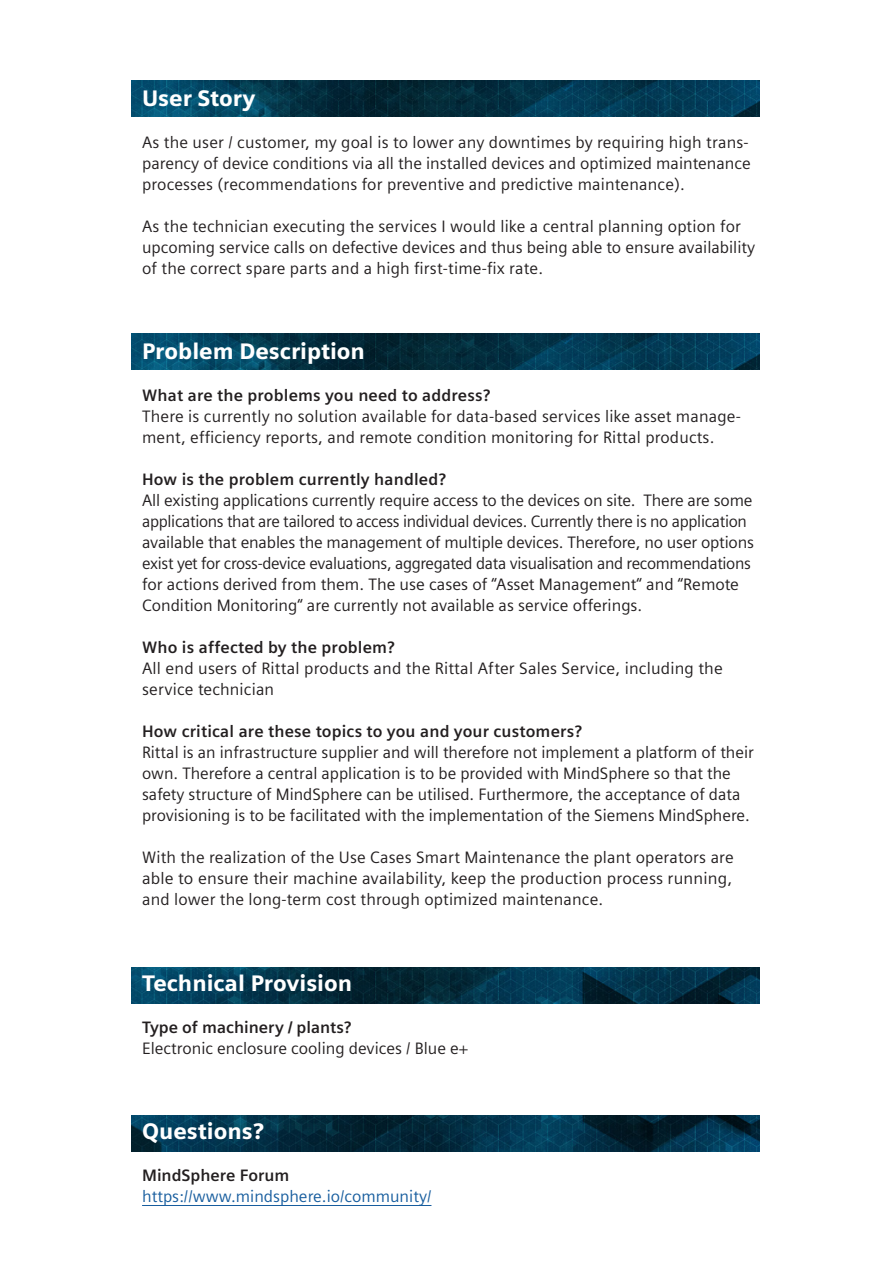
<style>
.page{position:relative;width:893px;height:1263px;background:#fff}
.page>*{position:absolute;margin:0;border:0;box-sizing:border-box;transform-origin:0 0}
.t1{font:900 22.5px "Siemens Sans";color:#fff}
.t2{font:16.5px/21px "Siemens Sans";color:#231f20}
.t3{font:700 16.5px "Siemens Sans";letter-spacing:.01em;color:#231f20}
.t4{font:16.5px "Siemens Sans";color:#175d9e}
</style>
<div class="page">
<img style="left:132px;top:1115px;width:628px;height:36px">
<img style="left:132px;top:967px;width:628px;height:36px">
<img style="left:132px;top:334px;width:628px;height:36px">
<img style="left:132px;top:81px;width:628px;height:36px">
<hr style="left:142px;top:1205px;width:289px;height:1px;background:#175d9e">
<h1 class="t1" style="left:142px;top:85px;width:115px">User Story</h1>
<p class="t2" style="left:142px;top:132px;width:610px">As the user / customer, my goal is to lower any downtimes by requiring high trans&shy;parency of device conditions via all the installed devices and optimized maintenance processes (recommendations for preventive and predictive maintenance).</p>
<p class="t2" style="left:142px;top:216px;width:615px">As the technician executing the services I would like a central planning option for upcoming service calls on defective devices and thus being able to ensure availability of the correct spare parts and a high first-time-fix rate.</p>
<h1 class="t1" style="left:142px;top:338px;width:224px">Problem Description</h1>
<p class="t3" style="left:142px;top:386px;width:350px">What are the problems you need to address?</p>
<p class="t2" style="left:142px;top:406px;width:600px">There is currently no solution available for data-based services like asset manage&shy;ment, efficiency reports, and remote condition monitoring for Rittal products.</p>
<p class="t3" style="left:142px;top:470px;width:305px">How is the problem currently handled?</p>
<p class="t2" style="left:142px;top:490px;width:614px">All existing applications currently require access to the devices on site. There are some applications that are tailored to access individual devices. Currently there is no application available that enables the management of multiple devices. Therefore, no user options exist yet for cross-device evaluations, aggregated data visualisation and recommendations for actions derived from them. The use cases of “Asset Management“ and “Remote Condition Monitoring“ are currently not available as service offerings.</p>
<p class="t3" style="left:142px;top:638px;width:254px">Who is affected by the problem?</p>
<p class="t2" style="left:142px;top:658px;width:582px">All end users of Rittal products and the Rittal After Sales Service, including the service technician</p>
<p class="t3" style="left:142px;top:722px;width:441px">How critical are these topics to you and your customers?</p>
<p class="t2" style="left:142px;top:742px;width:613px">Rittal is an infrastructure supplier and will therefore not implement a platform of their own. Therefore a central application is to be provided with MindSphere so that the safety structure of MindSphere can be utilised. Furthermore, the acceptance of data provisioning is to be facilitated with the implementation of the Siemens MindSphere.</p>
<p class="t2" style="left:142px;top:847px;width:593px;text-align:justify">With the realization of the Use Cases Smart Maintenance the plant operators are able to ensure their machine availability, keep the production process running, and lower the long-term cost through optimized maintenance.</p>
<h1 class="t1" style="left:142px;top:970px;width:212px">Technical Provision</h1>
<p class="t3" style="left:142px;top:1018px;width:211px">Type of machinery / plants?</p>
<p class="t2" style="left:142px;top:1038px;width:328px">Electronic enclosure cooling devices / Blue e+</p>
<h1 class="t1" style="left:142px;top:1118px;width:123px">Questions?</h1>
<p class="t3" style="left:142px;top:1166px;width:149px">MindSphere Forum</p>
<p class="t4" style="left:142px;top:1187px;width:291px">https://www.mindsphere.io/community/</p>
</div>
